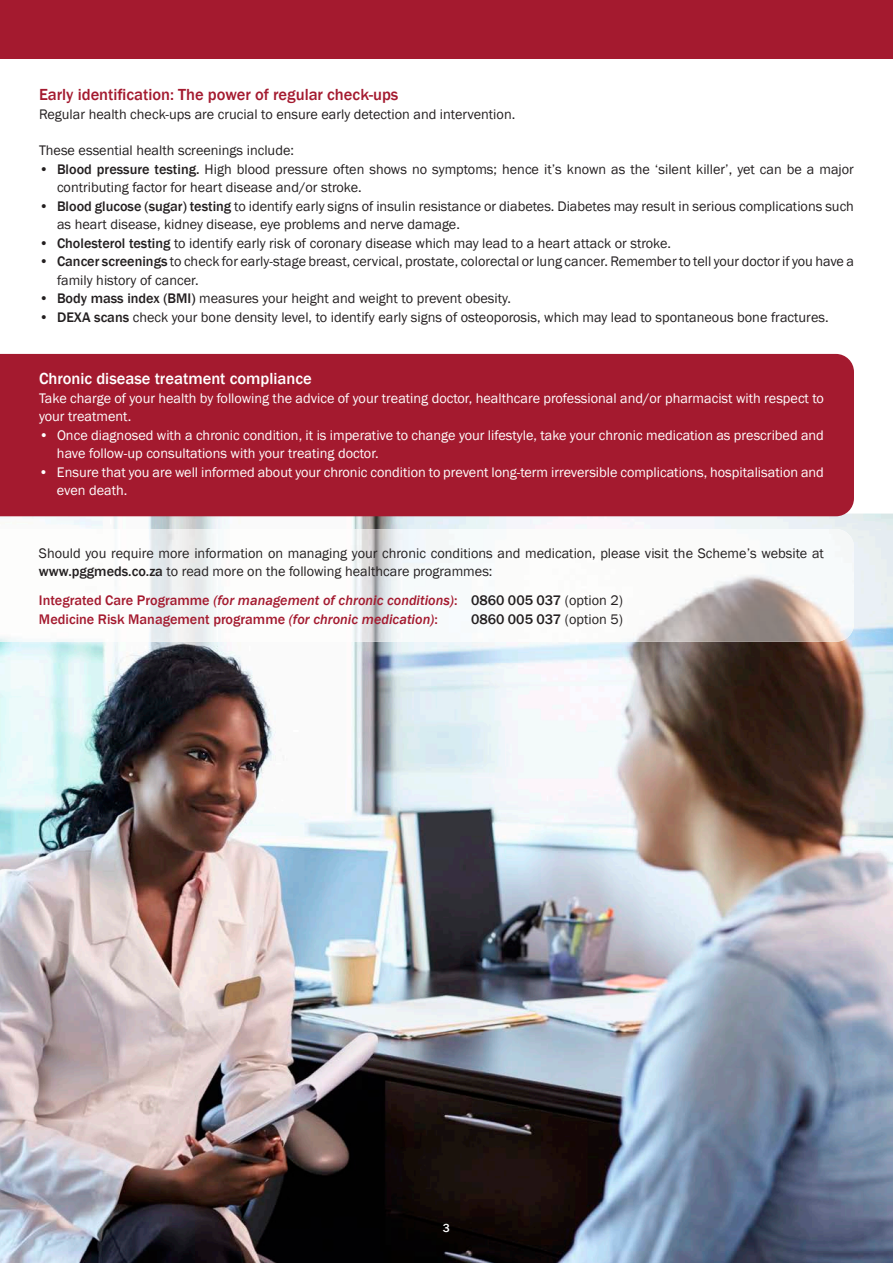
<style>
.page{position:relative;width:893px;height:1263px;background:#fff}
.page>*{position:absolute;margin:0;border:0;box-sizing:border-box;transform-origin:0 0}
.t1{font:500 16.5px "Franklin Gothic";color:#a41a2f}
.t2{font:500 16.5px "Franklin Gothic";color:#fff}
.t3{font:14.25px/18.5px "Franklin Gothic";color:#231f20}
.t4{font:14.25px/18.5px "Franklin Gothic";color:#fff}
.t5{font:500 14.25px/18.5px "Franklin Gothic";color:#a41a2f}
.t6{font:500 14.25px "Franklin Gothic";color:#231f20}
.t7{font:500 12px "Franklin Gothic";color:#fff}
.s1{font-weight:500}
.s2{font-style:italic}
.s3{color:#231f20}
.s4{font-weight:400;color:#231f20}
.s5{font-weight:400}
</style>
<div class="page">
<img style="left:0;top:513px;width:893px;height:750px">
<div style="left:0;top:354px;width:854px;height:162px;background:#a41a2f"></div>
<img style="left:0;top:529px;width:854px;height:113px">
<div style="left:0;top:0;width:893px;height:59px;background:#a41a2f"></div>
<p class="t1" style="left:39px;top:84px;width:361px">Early identification: The power of regular check-ups</p>
<p class="t3" style="left:39px;top:105px;width:478px">Regular health check-ups are crucial to ensure early detection and intervention.</p>
<p class="t3" style="left:39px;top:142px;width:257px">These essential health screenings include:</p>
<p class="t3" style="left:57px;top:160px;width:798px;text-indent:-18px">• <span class="s1">Blood pressure testing.</span> High blood pressure often shows no symptoms; hence it’s known as the ‘silent killer’, yet can be a major contributing factor for heart disease and/or stroke.</p>
<p class="t3" style="left:57px;top:197px;width:798px;text-indent:-18px">• <span class="s1">Blood glucose (sugar) testing</span> to identify early signs of insulin resistance or diabetes. Diabetes may result in serious complications such as heart disease, kidney disease, eye problems and nerve damage.</p>
<p class="t3" style="left:39px;top:234px;width:634px">• <span class="s1">Cholesterol testing</span> to identify early risk of coronary disease which may lead to a heart attack or stroke.</p>
<p class="t3" style="left:57px;top:252px;width:798px;text-indent:-18px">• <span class="s1">Cancer screenings</span> to check for early-stage breast, cervical, prostate, colorectal or lung cancer. Remember to tell your doctor if you have a family history of cancer.</p>
<p class="t3" style="left:39px;top:289px;width:474px">• <span class="s1">Body mass index (BMI)</span> measures your height and weight to prevent obesity.</p>
<p class="t3" style="left:39px;top:308px;width:791px">• <span class="s1">DEXA scans</span> check your bone density level, to identify early signs of osteoporosis, which may lead to spontaneous bone fractures.</p>
<p class="t2" style="left:39px;top:369px;width:274px">Chronic disease treatment compliance</p>
<p class="t4" style="left:39px;top:389px;width:786px">Take charge of your health by following the advice of your treating doctor, healthcare professional and/or pharmacist with respect to your treatment.</p>
<p class="t4" style="left:57px;top:426px;width:768px;text-indent:-18px">• Once diagnosed with a chronic condition, it is imperative to change your lifestyle, take your chronic medication as prescribed and have follow-up consultations with your treating doctor.</p>
<p class="t4" style="left:57px;top:463px;width:768px;text-indent:-18px">• Ensure that you are well informed about your chronic condition to prevent long-term irreversible complications, hospitalisation and even death.</p>
<p class="t3" style="left:39px;top:544px;width:786px">Should you require more information on managing your chronic conditions and medication, please visit the Scheme’s website at <span class="s1">www.pggmeds.co.za</span> to read more on the following healthcare programmes:</p>
<p class="t5" style="left:39px;top:591px;width:585px">Integrated Care Programme <span class="s2">(for management of chronic conditions)</span>: <span class="s3">0860 005 037</span> <span class="s4">(option 2)<br></span>Medicine Risk Management programme <span class="s2">(for chronic medication)</span>:</p>
<p class="t6" style="left:471px;top:610px;width:153px">0860 005 037 <span class="s5">(option 5)</span></p>
<p class="t7" style="left:443px;top:1221px;width:9px">3</p>
</div>
